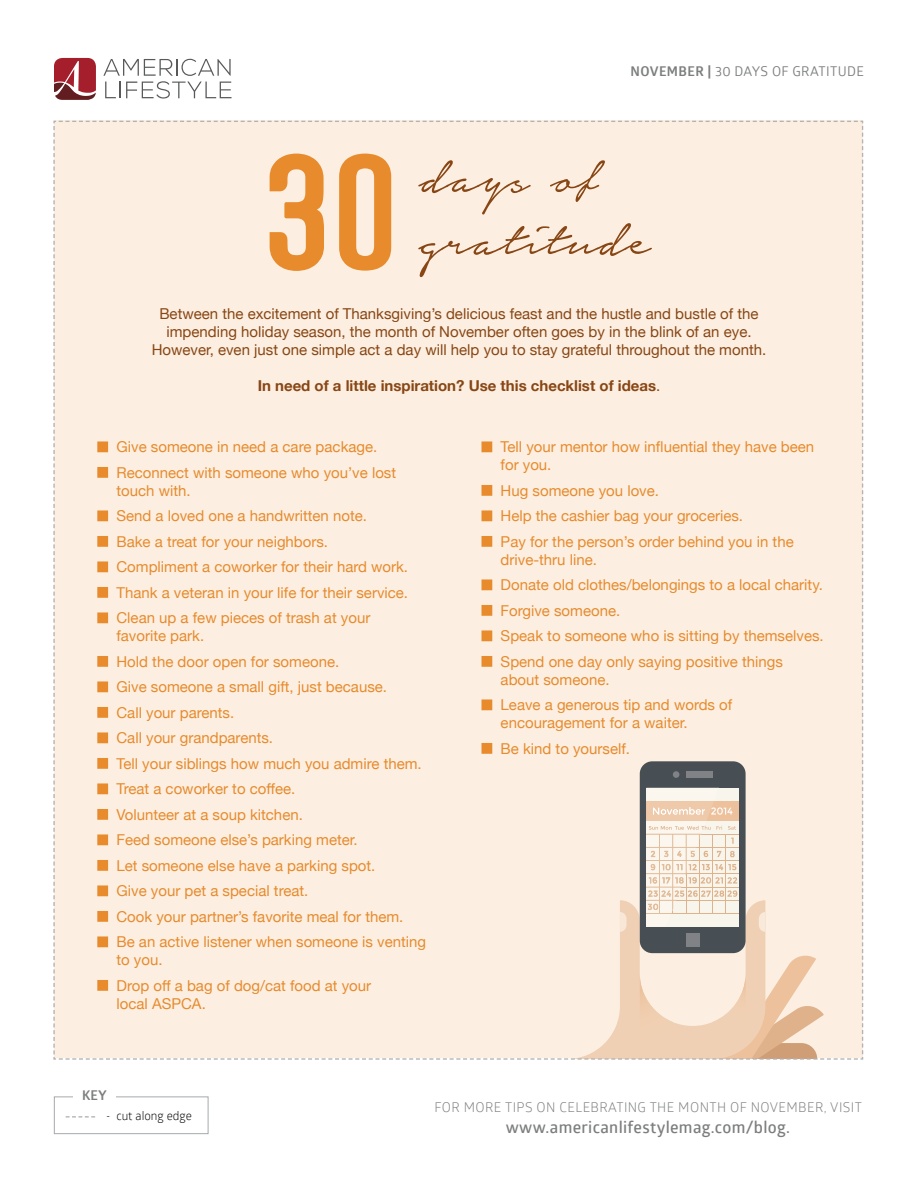
<style>
.page{position:relative;width:918px;height:1188px;background:#fff}
.page>*{position:absolute;margin:0;border:0;box-sizing:border-box;transform-origin:0 0}
.t1{font:700 152.85px "Geared Slab";color:#e78b2d}
.t2{font:70.8px/62.8px "Notera";color:#884614}
.t3{font:600 16.5px "Glober";letter-spacing:.02em;color:#7c7d7d}
.t4{font:15px/25.5px "Helvetica Neue";color:#e78b2d}
.t5{font:15px/18px "Helvetica Neue";color:#884614;text-align:center}
.t6{font:700 15px "Helvetica Neue";color:#884614}
.t7{font:13.5px "Glober";letter-spacing:.03em;color:#7c7d7d}
.t8{font:13.5px "Glober";letter-spacing:.03em;color:#7c7d7d}
.t9{font:700 13.5px "Glober";color:#7c7d7d}
.t10{font:12px "Glober";color:#000}
.s1{font-weight:700}
.s2{font-weight:400}
</style>
<div class="page">
<svg style="left:54px;top:58px;width:42px;height:42px;background:#a94952"></svg>
<svg style="left:103px;top:59px;width:129px;height:40px"></svg>
<div style="left:54px;top:1097px;width:154px;height:37px;border:1px solid #a7a9ac"></div>
<svg style="left:66px;top:1116px;width:29px;height:2px"></svg>
<div style="left:73px;top:1090px;width:43px;height:11px;background:#fff"></div>
<div style="left:53px;top:120px;width:811px;height:940px;background:#fcefe2"></div>
<p class="t8" style="left:631px;top:62px;width:235px"><span class="s1">NOVEMBER |</span> 30 DAYS OF GRATITUDE</p>
<h1 class="t1" style="left:265px;top:118px;width:135px">30</h1>
<h2 class="t2" style="left:419px;top:146px;width:233px">days of gratitude</h2>
<p class="t5" style="left:152px;top:306px;width:616px">Between the excitement of Thanksgiving’s delicious feast and the hustle and bustle of the impending holiday season, the month of November often goes by in the blink of an eye.<br>However, even just one simple act a day will help you to stay grateful throughout the month.</p>
<p class="t6" style="left:258px;top:374px;width:404px">In need of a little inspiration? Use this checklist of ideas<span class="s2">.</span></p>
<p class="t4" style="left:116px;top:435px;width:281px">Give someone in need a care package.<br>Reconnect with someone who you’ve lost</p>
<p class="t4" style="left:116px;top:479px;width:293px">touch with.<br>Send a loved one a handwritten note.<br>Bake a treat for your neighbors.<br>Compliment a coworker for their hard work.<br>Thank a veteran in your life for their service.<br>Clean up a few pieces of trash at your</p>
<p class="t4" style="left:116px;top:624px;width:311px">favorite park.<br>Hold the door open for someone.<br>Give someone a small gift, just because.<br>Call your parents.<br>Call your grandparents.<br>Tell your siblings how much you admire them.<br>Treat a coworker to coffee.<br>Volunteer at a soup kitchen.<br>Feed someone else’s parking meter.<br>Let someone else have a parking spot.<br>Give your pet a special treat.<br>Cook your partner’s favorite meal for them.<br>Be an active listener when someone is venting</p>
<p class="t4" style="left:116px;top:948px;width:256px">to you.<br>Drop off a bag of dog/cat food at your</p>
<p class="t4" style="left:116px;top:992px;width:91px">local ASPCA.</p>
<p class="t4" style="left:501px;top:439px;width:315px;line-height:18px">Tell your mentor how influential they have been for you.</p>
<p class="t4" style="left:501px;top:479px;width:295px">Hug someone you love.<br>Help the cashier bag your groceries.<br>Pay for the person’s order behind you in the</p>
<p class="t4" style="left:501px;top:548px;width:325px">drive-thru line.<br>Donate old clothes/belongings to a local charity.<br>Forgive someone.<br>Speak to someone who is sitting by themselves.<br>Spend one day only saying positive things</p>
<p class="t4" style="left:501px;top:668px;width:233px">about someone.<br>Leave a generous tip and words of</p>
<p class="t4" style="left:501px;top:711px;width:188px">encouragement for a waiter.<br>Be kind to yourself.</p>
<p class="t9" style="left:82px;top:1086px;width:26px">KEY</p>
<p class="t10" style="left:106px;top:1107px;width:87px">- cut along edge</p>
<p class="t7" style="left:434px;top:1098px;width:429px">FOR MORE TIPS ON CELEBRATING THE MONTH OF NOVEMBER, VISIT</p>
<p class="t3" style="left:506px;top:1116px;width:286px">www.americanlifestylemag.com/blog.</p>
</div>
